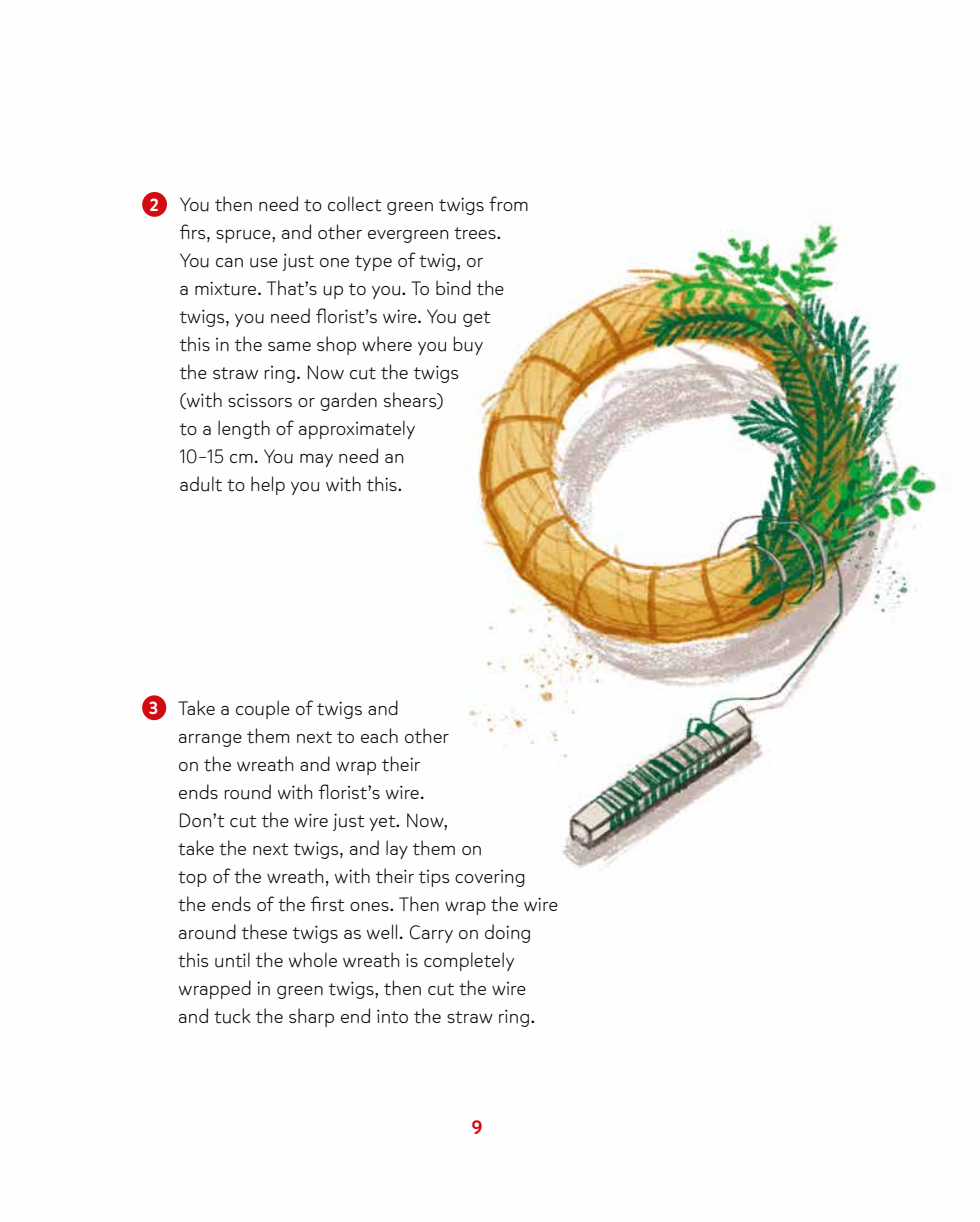
<style>
.page{position:relative;width:980px;height:1222px;background:#fff}
.page>*{position:absolute;margin:0;border:0;box-sizing:border-box;transform-origin:0 0}
.t1{font:300 19.25px/28px "Mikado";color:#000}
.t2{font:500 19.25px "Mikado";color:#d20a11}
.t3{font:500 17.5px "Mikado";color:#fff}
</style>
<div class="page">
<img style="left:142px;top:192px;width:805px;height:678px">
<div style="left:142px;top:695px;width:24px;height:25px;background:#d20a11;border-radius:50%"></div>
<div style="left:142px;top:192px;width:25px;height:25px;background:#d20a11;border-radius:50%"></div>
<p class="t3" style="left:150px;top:194px;width:10px">2</p>
<p class="t1" style="left:179px;top:190px;width:351px">You then need to collect green twigs from firs, spruce, and other evergreen trees.<br>You can use just one type of twig, or<br>a mixture. That’s up to you. To bind the twigs, you need florist’s wire. You get<br>this in the same shop where you buy<br>the straw ring. Now cut the twigs<br>(with scissors or garden shears)<br>to a length of approximately<br>10–15 cm. You may need an<br>adult to help you with this.</p>
<p class="t3" style="left:149px;top:697px;width:11px">3</p>
<p class="t1" style="left:178px;top:694px;width:381px">Take a couple of twigs and<br>arrange them next to each other<br>on the wreath and wrap their<br>ends round with florist’s wire.<br>Don’t cut the wire just yet. Now,<br>take the next twigs, and lay them on<br>top of the wreath, with their tips covering the ends of the first ones. Then wrap the wire around these twigs as well. Carry on doing this until the whole wreath is completely wrapped in green twigs, then cut the wire and tuck the sharp end into the straw ring.</p>
<p class="t2" style="left:472px;top:1115px;width:12px">9</p>
</div>
